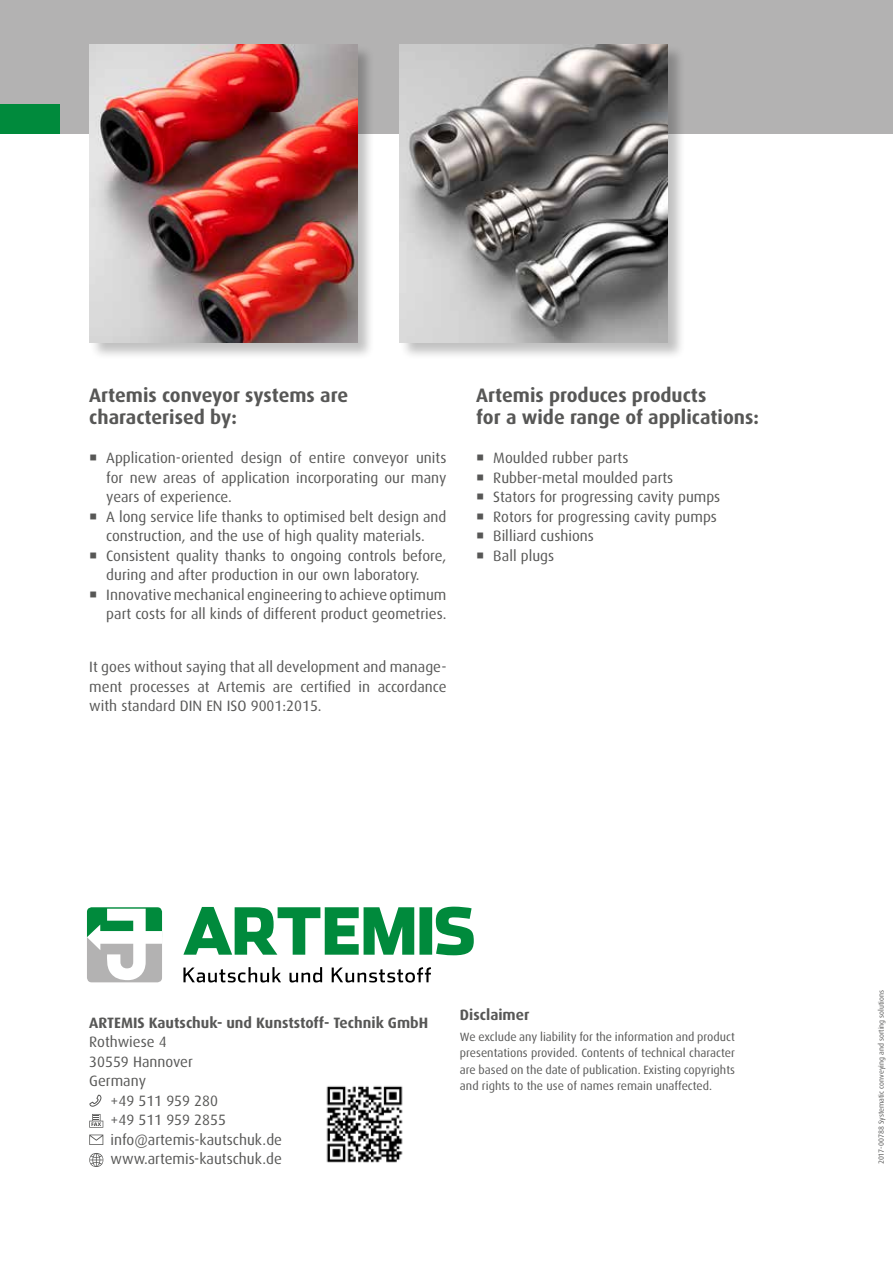
<style>
.page{position:relative;width:893px;height:1263px;background:#fff}
.page>*{position:absolute;margin:0;border:0;box-sizing:border-box;transform-origin:0 0}
.t1{font:700 19.5px/22.5px "Dax Pro";color:#575756}
.t2{font:15px/19.5px "Dax Pro";color:#575756}
.t3{font:700 15px "Dax Pro";color:#575756}
.t4{font:12px/16.5px "Dax Pro";color:#575756;text-align:justify}
.t5{font:7.5px "Dax Pro";color:#575756}
</style>
<div class="page">
<div style="left:0;top:0;width:893px;height:134px;background:#b3b2b2"></div>
<div style="left:0;top:104px;width:60px;height:30px;background:#008a3c"></div>
<img style="left:326px;top:1086px;width:77px;height:77px">
<svg style="left:89px;top:1094px;width:13px;height:13px"></svg>
<svg style="left:89px;top:1114px;width:14px;height:14px"></svg>
<svg style="left:89px;top:1134px;width:14px;height:11px"></svg>
<svg style="left:89px;top:1153px;width:14px;height:14px"></svg>
<svg style="left:87px;top:907px;width:75px;height:75px"></svg>
<svg style="left:183px;top:907px;width:291px;height:48px"></svg>
<svg style="left:183px;top:967px;width:248px;height:15px"></svg>
<div style="left:89px;top:45px;width:287px;height:316px;background:#000;opacity:.25"></div>
<img style="left:89px;top:45px;width:268px;height:297px">
<div style="left:400px;top:45px;width:286px;height:316px;background:#000;opacity:.25"></div>
<img style="left:400px;top:45px;width:268px;height:297px">
<h1 class="t1" style="left:89px;top:383px;width:260px">Artemis conveyor systems are characterised by:</h1>
<p class="t2" style="left:106px;top:448px;width:342px">Application-oriented design of entire conveyor units for new areas of application incorporating our many years of experience.<br>A long service life thanks to optimised belt design and construction, and the use of high quality materials.<br>Consistent quality thanks to ongoing controls before, during and after production in our own laboratory.<br>Innovative mechanical engineering to achieve optimum part costs for all kinds of different product geometries.</p>
<p class="t2" style="left:89px;top:657px;width:359px;text-align:justify">It goes without saying that all development and manage&shy;ment processes at Artemis are certified in accordance with standard DIN EN ISO 9001:2015.</p>
<h1 class="t1" style="left:476px;top:383px;width:284px">Artemis produces products<br>for a wide range of applications:</h1>
<p class="t2" style="left:493px;top:448px;width:229px">Moulded rubber parts<br>Rubber-metal moulded parts<br>Stators for progressing cavity pumps<br>Rotors for progressing cavity pumps<br>Billiard cushions<br>Ball plugs</p>
<p class="t3" style="left:89px;top:1013px;width:340px">ARTEMIS Kautschuk- und Kunststoff- Technik GmbH</p>
<p class="t2" style="left:89px;top:1032px;width:105px">Rothwiese 4<br>30559 Hannover<br>Germany</p>
<p class="t2" style="left:111px;top:1090px;width:173px">+49 511 959 280<br>+49 511 959 2855 info@artemis-kautschuk.de www.artemis-kautschuk.de</p>
<p class="t3" style="left:460px;top:1005px;width:71px">Disclaimer</p>
<p class="t4" style="left:460px;top:1028px;width:277px">We exclude any liability for the information and product presentations provided. Contents of technical character are based on the date of publication. Existing copyrights and rights to the use of names remain unaffected.</p>
<p class="t5" style="left:876px;top:1164px;width:176px;rotate:-90deg">2017-00788 Systematic conveying and sorting solutions</p>
</div>
